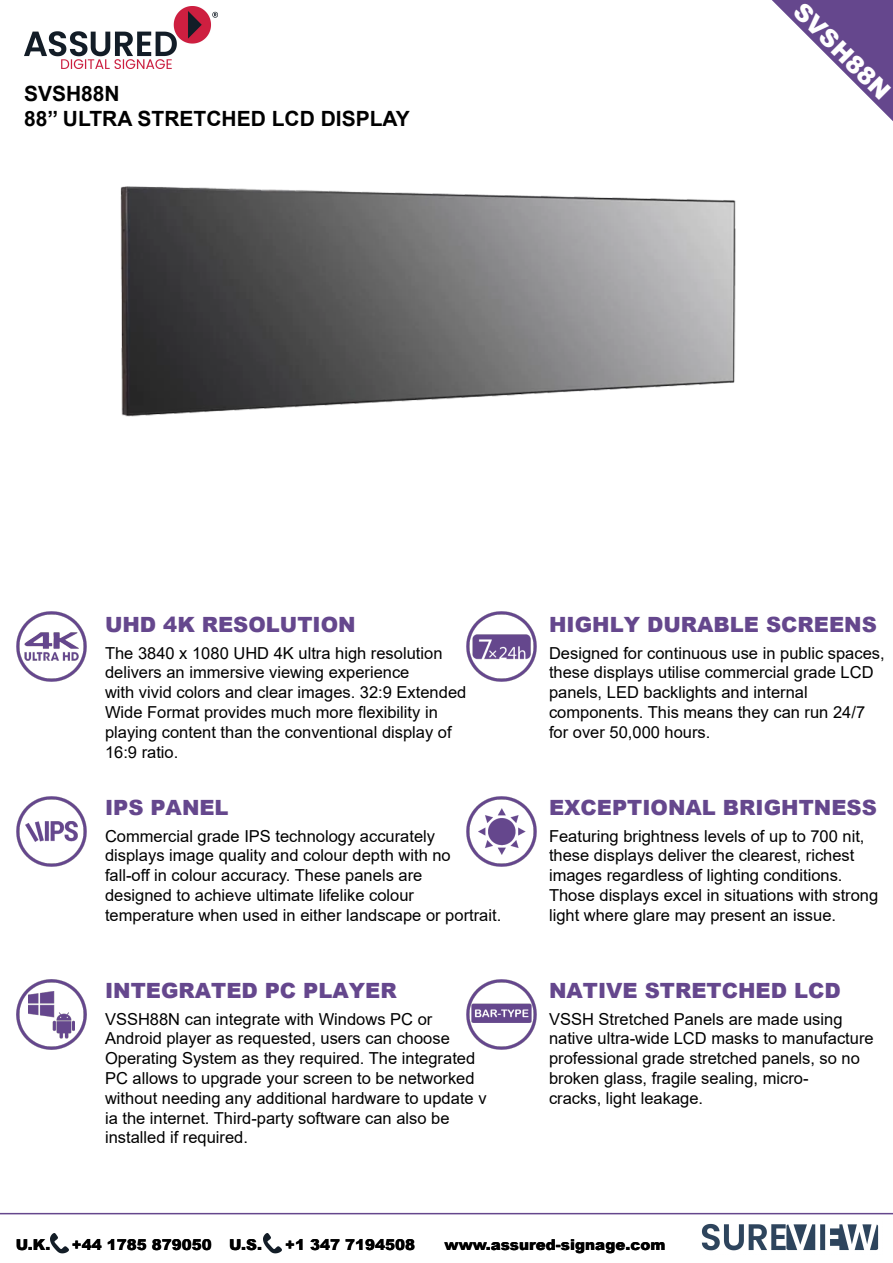
<style>
.page{position:relative;width:893px;height:1263px;background:#fff}
.page>*{position:absolute;margin:0;border:0;box-sizing:border-box;transform-origin:0 0}
.t1{font:900 24px "Arial";color:#fff}
.t2{font:900 21px "Arial";color:#65478d}
.t3{font:700 21px/25.2px "Arial";color:#000}
.t4{font:16.5px/19.8px "Arial";color:#000}
.t5{font:900 15px "Arial";color:#000}
</style>
<div class="page">
<svg style="left:772px;top:0;width:121px;height:121px"></svg>
<hr style="left:0;top:1213px;width:893px;height:1px;background:#65478d">
<img style="left:466px;top:611px;width:71px;height:71px">
<img style="left:466px;top:979px;width:71px;height:71px">
<img style="left:466px;top:796px;width:71px;height:71px">
<img style="left:16px;top:611px;width:71px;height:71px">
<img style="left:16px;top:796px;width:71px;height:71px">
<img style="left:16px;top:979px;width:71px;height:71px">
<img style="left:120px;top:101px;width:661px;height:316px">
<img style="left:24px;top:6px;width:194px;height:62px">
<img style="left:701px;top:1223px;width:178px;height:28px">
<img style="left:50px;top:1233px;width:18px;height:21px">
<img style="left:263px;top:1233px;width:19px;height:21px">
<p class="t3" style="left:24px;top:81px;width:387px">SVSH88N<br>88’’ ULTRA STRETCHED LCD DISPLAY</p>
<h1 class="t1" style="left:810px;top:-5px;width:127px;rotate:45deg">SVSH88N</h1>
<p class="t2" style="left:105px;top:609px;width:252px">UHD 4K RESOLUTION</p>
<p class="t4" style="left:105px;top:643px;width:363px">The 3840 x 1080 UHD 4K ultra high resolution delivers an immersive viewing experience<br>with vivid colors and clear images. 32:9 Extended Wide Format provides much more flexibility in playing content than the conventional display of 16:9 ratio.</p>
<p class="t2" style="left:105px;top:792px;width:125px">IPS PANEL</p>
<p class="t4" style="left:105px;top:826px;width:398px">Commercial grade IPS technology accurately<br>displays image quality and colour depth with no<br>fall-off in colour accuracy. These panels are<br>designed to achieve ultimate lifelike colour temperature when used in either landscape or portrait.</p>
<p class="t2" style="left:105px;top:975px;width:293px">INTEGRATED PC PLAYER</p>
<p class="t4" style="left:105px;top:1009px;width:383px">VSSH88N can integrate with Windows PC or Android player as requested, users can choose Operating System as they required. The integrated PC allows to upgrade your screen to be networked without needing any additional hardware to update v ia the internet. Third-party software can also be installed if required.</p>
<p class="t2" style="left:549px;top:609px;width:329px">HIGHLY DURABLE SCREENS</p>
<p class="t4" style="left:549px;top:643px;width:337px">Designed for continuous use in public spaces, these displays utilise commercial grade LCD panels, LED backlights and internal components. This means they can run 24/7 for over 50,000 hours.</p>
<p class="t2" style="left:549px;top:792px;width:329px">EXCEPTIONAL BRIGHTNESS</p>
<p class="t4" style="left:549px;top:826px;width:331px">Featuring brightness levels of up to 700 nit, these displays deliver the clearest, richest images regardless of lighting conditions.<br>Those displays excel in situations with strong light where glare may present an issue.</p>
<p class="t2" style="left:549px;top:975px;width:293px">NATIVE STRETCHED LCD</p>
<p class="t4" style="left:549px;top:1009px;width:326px">VSSH Stretched Panels are made using native ultra-wide LCD masks to manufacture professional grade stretched panels, so no broken glass, fragile sealing, micro-<br>cracks, light leakage.</p>
<p class="t5" style="left:16px;top:1233px;width:36px">U.K.</p>
<p class="t5" style="left:72px;top:1233px;width:192px">+44 1785 879050 U.S.</p>
<p class="t5" style="left:285px;top:1233px;width:131px">+1 347 7194508</p>
<p class="t5" style="left:444px;top:1233px;width:222px">www.assured-signage.com</p>
</div>
